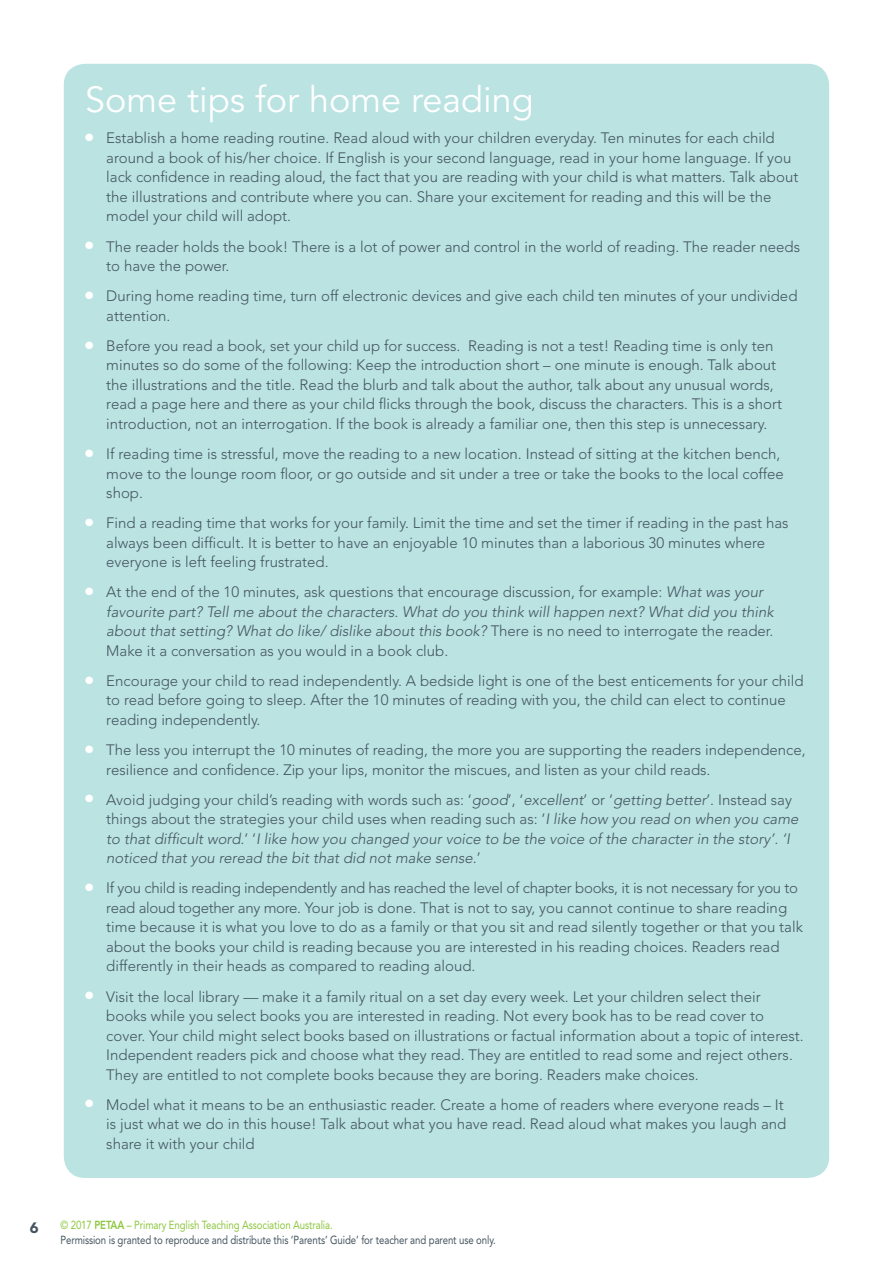
<style>
.page{position:relative;width:893px;height:1263px;background:#fff}
.page>*{position:absolute;margin:0;border:0;box-sizing:border-box;transform-origin:0 0}
.t1{font:36px "Avenir";color:#fff}
.t2{font:300 15px/19.5px "Avenir";color:#455560}
.t3{font:italic 300 15px/19.5px "Avenir";color:#455560}
.t4{font:900 15px "Avenir";color:#455560}
.t5{font:11.7px/15px "Avenir";letter-spacing:-.01em;color:#455560;scale:.82 1}
.s1{color:#fff}
.s2{font-style:italic}
.s3{font-style:normal}
.s4{color:#8dc63f}
.s5{font-weight:800;color:#8dc63f}
</style>
<div class="page">
<div style="left:64px;top:64px;width:765px;height:1114px;background:#bae3e2;border-radius:21px"></div>
<h1 class="t1" style="left:85px;top:79px;width:450px">Some tips for home reading</h1>
<p class="t2" style="left:106px;top:129px;width:694px;text-indent:-21px"><span class="s1">●</span> Establish a home reading routine. Read aloud with your children everyday. Ten minutes for each child around a book of his/her choice. If English is your second language, read in your home language. If you lack confidence in reading aloud, the fact that you are reading with your child is what matters. Talk about the illustrations and contribute where you can. Share your excitement for reading and this will be the model your child will adopt.</p>
<p class="t2" style="left:106px;top:237px;width:695px;text-indent:-21px"><span class="s1">●</span> The reader holds the book! There is a lot of power and control in the world of reading. The reader needs to have the power.</p>
<p class="t2" style="left:106px;top:286px;width:693px;text-indent:-21px"><span class="s1">●</span> During home reading time, turn off electronic devices and give each child ten minutes of your undivided attention.</p>
<p class="t2" style="left:106px;top:336px;width:677px;text-indent:-21px"><span class="s1">●</span> Before you read a book, set your child up for success. Reading is not a test! Reading time is only ten minutes so do some of the following: Keep the introduction short – one minute is enough. Talk about the illustrations and the title. Read the blurb and talk about the author, talk about any unusual words, read a page here and there as your child flicks through the book, discuss the characters. This is a short introduction, not an interrogation. If the book is already a familiar one, then this step is unnecessary.</p>
<p class="t2" style="left:106px;top:444px;width:679px;text-indent:-21px"><span class="s1">●</span> If reading time is stressful, move the reading to a new location. Instead of sitting at the kitchen bench, move to the lounge room floor, or go outside and sit under a tree or take the books to the local coffee shop.</p>
<p class="t2" style="left:106px;top:513px;width:684px;text-indent:-21px"><span class="s1">●</span> Find a reading time that works for your family. Limit the time and set the timer if reading in the past has always been difficult. It is better to have an enjoyable 10 minutes than a laborious 30 minutes where everyone is left feeling frustrated.</p>
<p class="t2" style="left:106px;top:582px;width:669px;text-indent:-21px"><span class="s1">●</span> At the end of the 10 minutes, ask questions that encourage discussion, for example: <span class="s2">What was your favourite part? Tell me about the characters. What do you think will happen next? What did you think about that setting? What do like/ dislike about this book?</span> There is no need to interrogate the reader.<br>Make it a conversation as you would in a book club.</p>
<p class="t2" style="left:106px;top:671px;width:699px;text-indent:-21px"><span class="s1">●</span> Encourage your child to read independently. A bedside light is one of the best enticements for your child to read before going to sleep. After the 10 minutes of reading with you, the child can elect to continue reading independently.</p>
<p class="t2" style="left:106px;top:740px;width:701px;text-indent:-21px"><span class="s1">●</span> The less you interrupt the 10 minutes of reading, the more you are supporting the readers independence, resilience and confidence. Zip your lips, monitor the miscues, and listen as your child reads.</p>
<p class="t3" style="left:106px;top:790px;width:694px;text-indent:-21px"><span class="s1">●</span> <span class="s3">Avoid judging your child’s reading with words such as: ‘</span>good<span class="s3">’, ‘</span>excellent<span class="s3">’ or ‘</span>getting better<span class="s3">’. Instead say things about the strategies your child uses when reading such as: ‘</span>I like how you read on when you came to that difficult word<span class="s3">.’ ‘</span>I like how you changed your voice to be the voice of the character in the story’. ‘I noticed that you reread the bit that did not make sense<span class="s3">.’</span></p>
<p class="t2" style="left:106px;top:878px;width:698px;text-indent:-21px"><span class="s1">●</span> If you child is reading independently and has reached the level of chapter books, it is not necessary for you to read aloud together any more. Your job is done. That is not to say, you cannot continue to share reading time because it is what you love to do as a family or that you sit and read silently together or that you talk about the books your child is reading because you are interested in his reading choices. Readers read differently in their heads as compared to reading aloud.</p>
<p class="t2" style="left:106px;top:986px;width:699px;text-indent:-21px"><span class="s1">●</span> Visit the local library — make it a family ritual on a set day every week. Let your children select their books while you select books you are interested in reading. Not every book has to be read cover to cover. Your child might select books based on illustrations or factual information about a topic of interest.<br>Independent readers pick and choose what they read. They are entitled to read some and reject others.<br>They are entitled to not complete books because they are boring. Readers make choices.</p>
<p class="t2" style="left:106px;top:1095px;width:681px;text-indent:-21px"><span class="s1">●</span> Model what it means to be an enthusiastic reader. Create a home of readers where everyone reads – It is just what we do in this house! Talk about what you have read. Read aloud what makes you laugh and share it with your child</p>
<p class="t4" style="left:30px;top:1219px;width:10px">6</p>
<p class="t5" style="left:61px;top:1217px;width:532px"><span class="s4">© 2017</span> <span class="s5">PETAA</span> <span class="s4">– Primary English Teaching Association Australia.<br></span>Permission is granted to reproduce and distribute this ‘Parents’ Guide’ for teacher and parent use only.</p>
</div>
